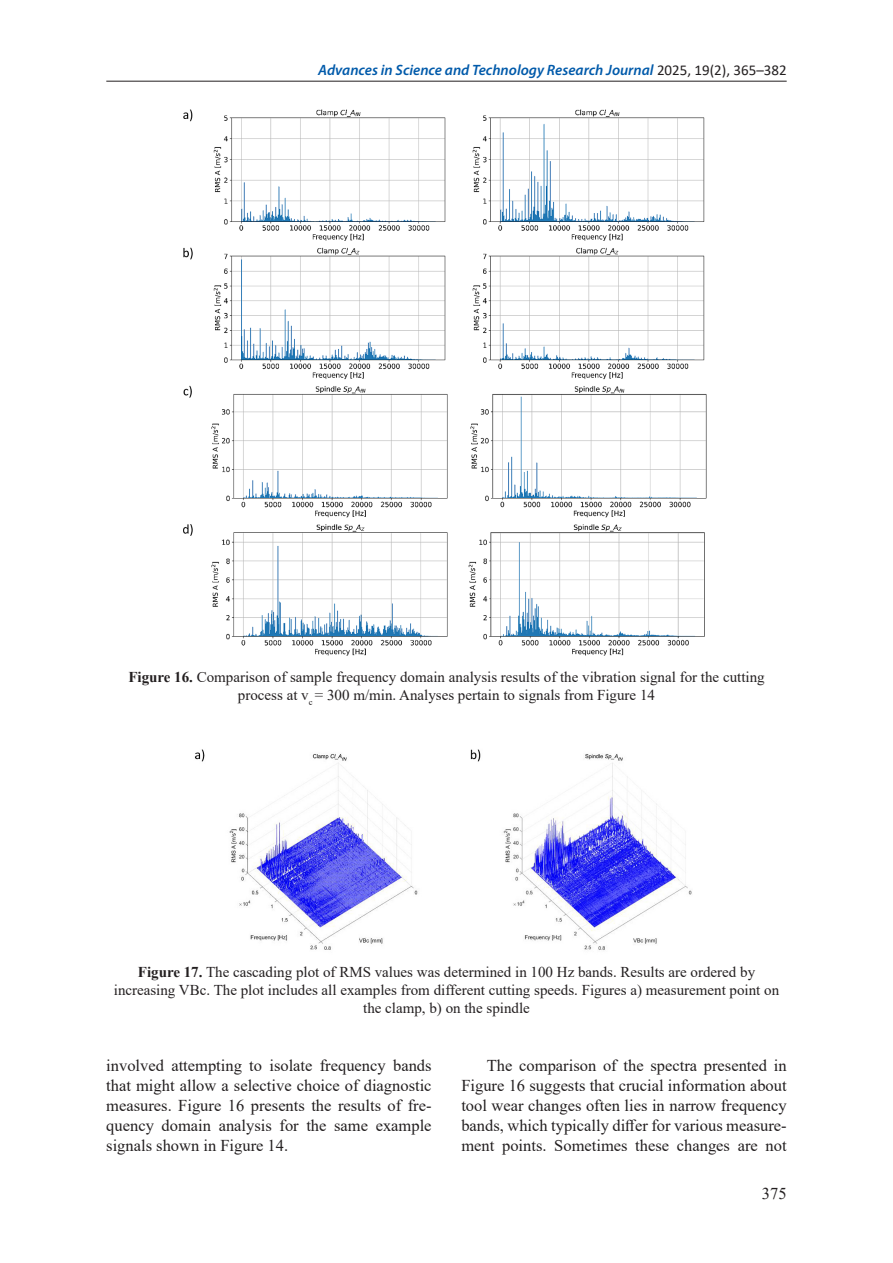
<style>
.page{position:relative;width:893px;height:1263px;background:#fff}
.page>*{position:absolute;margin:0;border:0;box-sizing:border-box;transform-origin:0 0}
.Base_Text{font:16.5px/20.1px "Times New Roman";color:#231f20;text-align:justify}
.Figure{font:15px/18px "Times New Roman";color:#231f20;text-align:center}
.t1{font:italic 600 15px "Myriad Pro";color:#015aaa}
.s1{font-family:"Calibri";font-weight:400;font-style:normal;color:#231f20}
.s2{font-weight:700}
</style>
<div class="page">
<hr style="left:106px;top:81px;width:681px;height:1px;background:#231f20">
<img style="left:184px;top:109px;width:523px;height:547px">
<img style="left:195px;top:749px;width:497px;height:202px">
<p class="t1" style="left:318px;top:60px;width:470px">Advances in Science and Technology Research Journal <span class="s1">2025, 19(2), 365–382</span></p>
<p class="Figure" style="left:128px;top:668px;width:638px"><span class="s2">Figure 16.</span> Comparison of sample frequency domain analysis results of the vibration signal for the cutting process at v<sub>c</sub> = 300 m/min. Analyses pertain to signals from Figure 14</p>
<p class="Figure" style="left:114px;top:963px;width:667px"><span class="s2">Figure 17.</span> The cascading plot of RMS values was determined in 100 Hz bands. Results are ordered by increasing VBc. The plot includes all examples from different cutting speeds. Figures a) measurement point on the clamp, b) on the spindle</p>
<p class="Base_Text" style="left:106px;top:1055px;width:327px">involved attempting to isolate frequency bands that might allow a selective choice of diagnostic measures. Figure 16 presents the results of fre&shy;quency domain analysis for the same example signals shown in Figure 14.</p>
<p class="Base_Text" style="left:461px;top:1055px;width:327px;text-indent:26px">The comparison of the spectra presented in Figure 16 suggests that crucial information about tool wear changes often lies in narrow frequency bands, which typically differ for various measure&shy;ment points. Sometimes these changes are not</p>
<p class="Base_Text" style="left:762px;top:1183px;width:26px">375</p>
</div>
